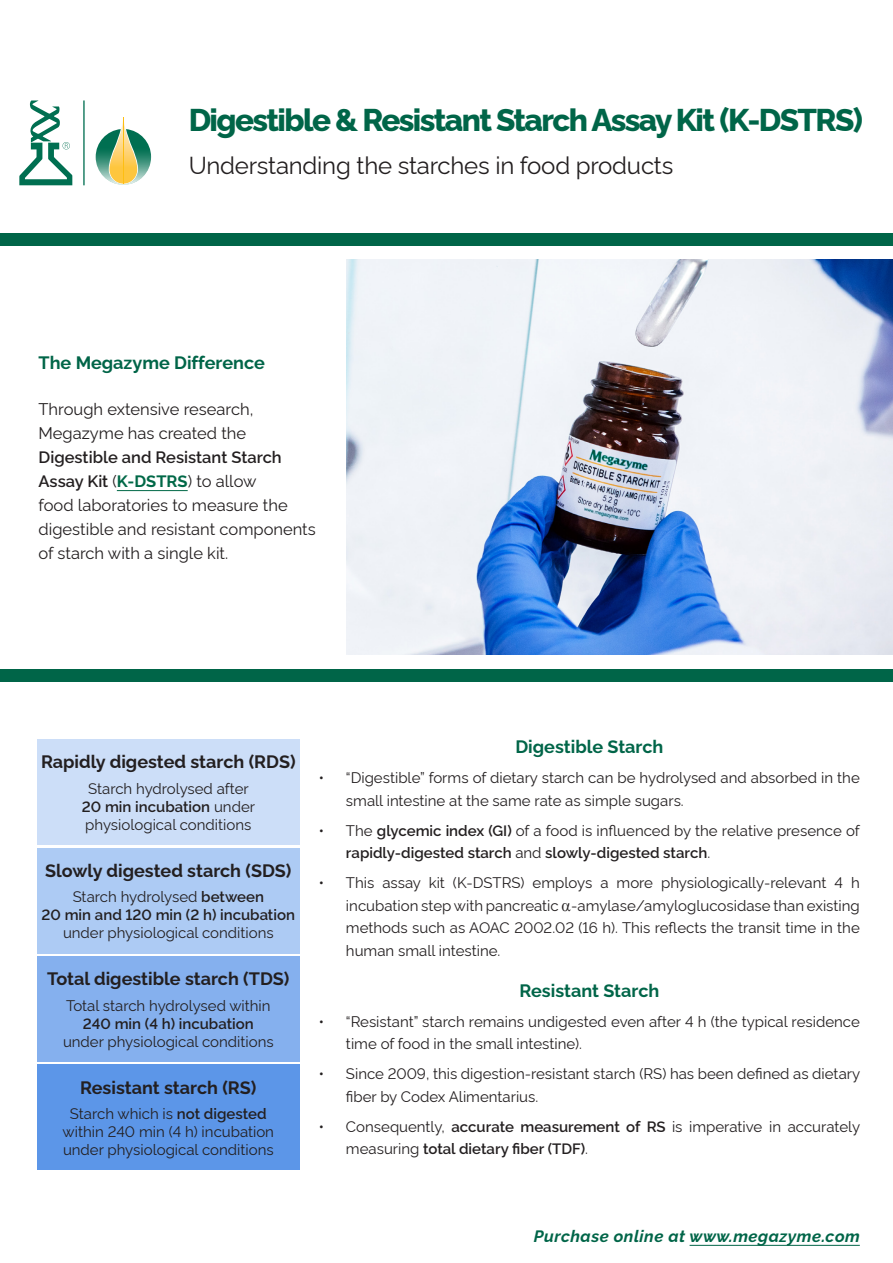
<style>
.page{position:relative;width:893px;height:1263px;background:#fff}
.page>*{position:absolute;margin:0;border:0;box-sizing:border-box;transform-origin:0 0}
.Flyer_Title_-_Docume{font:800 31.5px "Rawline";letter-spacing:-.05em;color:#006548}
.Flyer_Byline{font:24px "Rawline";letter-spacing:-.01em;color:#231f20}
.t1{font:700 18px "Rawline";color:#231f20}
.t2{font:700 18px "Rawline";color:#006548}
.t3{font:16.5px/24px "Rawline";color:#231f20}
.t4{font:italic 700 16.5px "Rawline";letter-spacing:.03em;color:#006548}
.t5{font:15px/18px "Rawline";color:#231f20}
.t6{font:600 15px/22.5px "Rawline";color:#231f20}
.s1{font-weight:600}
.s2{font-weight:700;color:#006847}
.s3{font-weight:400}
</style>
<div class="page">
<div style="left:0;top:233px;width:893px;height:13px;background:#006548"></div>
<img style="left:346px;top:259px;width:547px;height:396px">
<div style="left:0;top:669px;width:893px;height:12px;background:#006548"></div>
<hr style="left:117px;top:490px;width:71px;height:1px;background:#006847">
<hr style="left:690px;top:1245px;width:170px;height:1px;background:#006548">
<div style="left:37px;top:739px;width:263px;height:105px;background:#ccdef8"></div>
<div style="left:37px;top:848px;width:263px;height:105px;background:#adcbf4"></div>
<div style="left:37px;top:956px;width:263px;height:105px;background:#85b0ee"></div>
<div style="left:37px;top:1065px;width:263px;height:105px;background:#5c96e8"></div>
<svg style="left:19px;top:100px;width:53px;height:85px"></svg>
<svg style="left:96px;top:121px;width:55px;height:64px"></svg>
<hr style="left:123px;top:117px;width:1px;height:67px;background:#fdbe12">
<hr style="left:83px;top:100px;width:2px;height:85px;background:#006f51">
<p class="Flyer_Title_-_Docume" style="left:189px;top:95px;width:676px">Digestible &amp; Resistant Starch Assay Kit (K-DSTRS)</p>
<p class="Flyer_Byline" style="left:189px;top:147px;width:486px">Understanding the starches in food products</p>
<p class="t2" style="left:39px;top:349px;width:228px">The Megazyme Difference</p>
<p class="t3" style="left:39px;top:395px;width:279px">Through extensive research,<br>Megazyme has created the<br><span class="s1">Digestible and Resistant Starch<br>Assay Kit</span> (<span class="s2">K-DSTRS</span>) to allow<br>food laboratories to measure the digestible and resistant components of starch with a single kit.</p>
<p class="t1" style="left:41px;top:748px;width:256px">Rapidly digested starch (RDS)</p>
<p class="t5" style="left:82px;top:778px;width:175px;text-align:center">Starch hydrolysed after<br><span class="s1">20 min incubation</span> under physiological conditions</p>
<p class="t1" style="left:45px;top:857px;width:248px">Slowly digested starch (SDS)</p>
<p class="t5" style="left:42px;top:886px;width:255px;text-align:center">Starch hydrolysed <span class="s1">between<br>20 min and 120 min (2 h) incubation </span>under physiological conditions</p>
<p class="t1" style="left:47px;top:965px;width:244px">Total digestible starch (TDS)</p>
<p class="t5" style="left:63px;top:995px;width:212px;text-align:center">Total starch hydrolysed within<br><span class="s1">240 min (4 h) incubation </span>under physiological conditions</p>
<p class="t1" style="left:80px;top:1073px;width:178px">Resistant starch (RS)</p>
<p class="t5" style="left:63px;top:1103px;width:213px;text-align:center">Starch which is <span class="s1">not digested </span>within 240 min (4 h) incubation under physiological conditions</p>
<p class="t2" style="left:515px;top:733px;width:150px">Digestible Starch</p>
<p class="t5" style="left:346px;top:765px;width:515px;line-height:22.5px;text-indent:-27px">• “Digestible” forms of dietary starch can be hydrolysed and absorbed in the small intestine at the same rate as simple sugars.</p>
<p class="t6" style="left:346px;top:818px;width:515px;text-indent:-27px"><span class="s3">• The</span> glycemic index (GI) <span class="s3">of a food is influenced by the relative presence of </span>rapidly-digested starch <span class="s3">and</span> slowly-digested starch<span class="s3">.</span></p>
<p class="t5" style="left:346px;top:870px;width:515px;line-height:22.5px;text-align:justify;text-indent:-27px">• This assay kit (K-DSTRS) employs a more physiologically-relevant 4 h incubation step with pancreatic -amylase/amyloglucosidase than existing methods such as AOAC 2002.02 (16 h). This reflects the transit time in the human small intestine.</p>
<p class="t2" style="left:519px;top:976px;width:141px">Resistant Starch</p>
<p class="t5" style="left:346px;top:1009px;width:515px;line-height:22.5px;text-indent:-27px">• “Resistant” starch remains undigested even after 4 h (the typical residence time of food in the small intestine).</p>
<p class="t5" style="left:346px;top:1061px;width:516px;line-height:22.5px;text-indent:-27px">• Since 2009, this digestion-resistant starch (RS) has been defined as dietary fiber by Codex Alimentarius.</p>
<p class="t5" style="left:346px;top:1114px;width:516px;line-height:22.5px;text-indent:-27px">• Consequently, <span class="s1">accurate measurement of RS</span> is imperative in accurately measuring <span class="s1">total dietary fiber (TDF)</span>.</p>
<p class="t4" style="left:534px;top:1223px;width:328px">Purchase online at www.megazyme.com</p>
</div>
